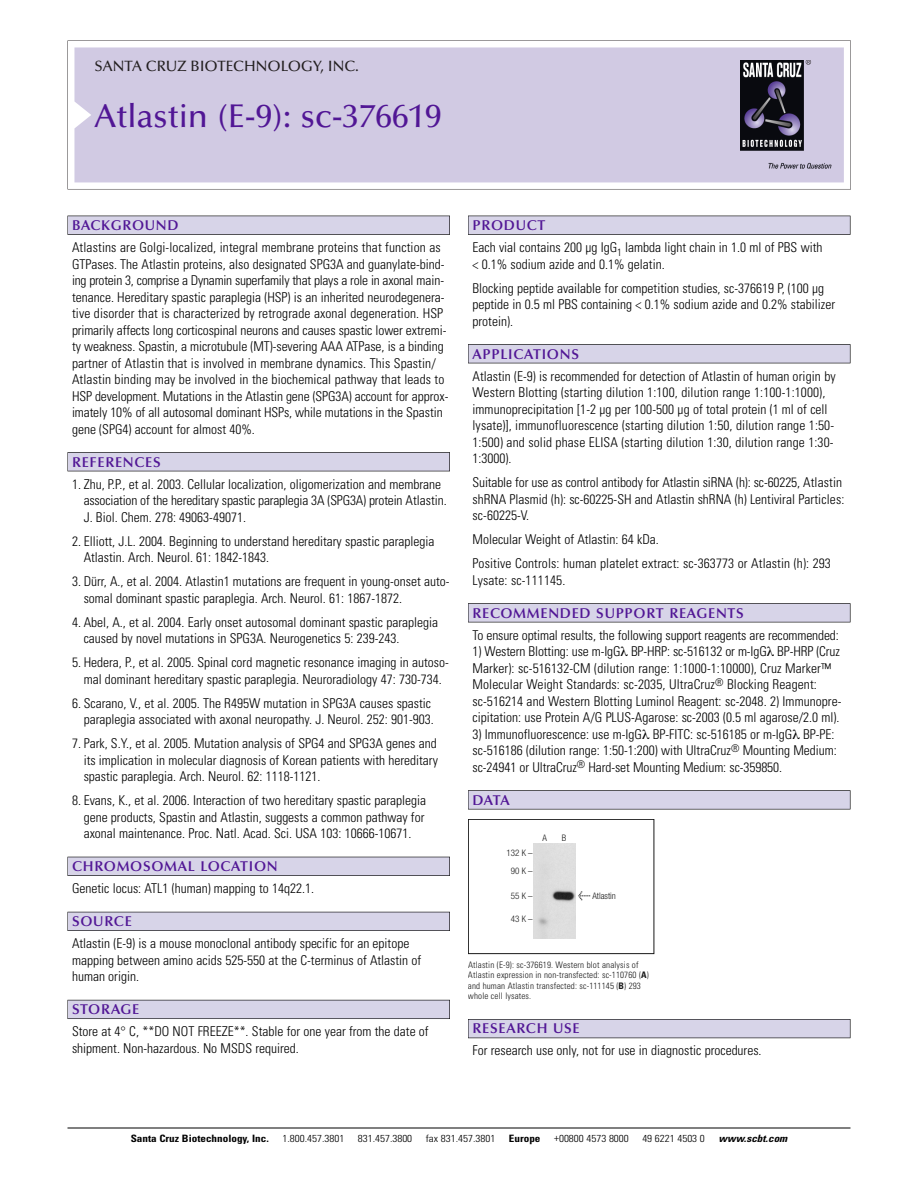
<style>
.page{position:relative;width:918px;height:1188px;background:#fff}
.page>*{position:absolute;margin:0;border:0;box-sizing:border-box;transform-origin:0 0}
.t1{font:500 33px "Optima";color:#511695}
.t2{font:500 15px "Optima";color:#231f20}
.t3{font:600 14.25px "Optima";letter-spacing:.05em;color:#511695}
.t4{font:300 condensed 13.5px/16.5px "Univers";color:#000}
.t5{font:300 condensed 10.2px "Univers";color:#000;scale:1.1 1}
.t6{font:700 condensed 10.2px "Univers";color:#000;scale:1.1 1}
.t7{font:italic 700 condensed 10.2px "Univers";color:#000;scale:1.1 1}
.t8{font:300 condensed 9px/10.5px "Univers";letter-spacing:.015em;color:#191919}
.t9{font:300 condensed 9px/17.4px "Helvetica Neue";color:#191919;text-align:center}
.s1{font-family:"Meta Plus";font-weight:400;font-stretch:normal;font-size:10.5px}
.s2{font-weight:700}
</style>
<div class="page">
<svg style="left:68px;top:40px;width:783px;height:149px"></svg>
<div style="left:74px;top:47px;width:770px;height:135px;background:#d1cae3"></div>
<img style="left:741px;top:60px;width:90px;height:108px">
<div style="left:68px;top:216px;width:382px;height:19px;background:#535256"></div>
<div style="left:68px;top:216px;width:381px;height:18px;background:#d7d4e8"></div>
<div style="left:68px;top:452px;width:382px;height:19px;background:#515155"></div>
<div style="left:68px;top:453px;width:381px;height:18px;background:#d7d4e8"></div>
<div style="left:68px;top:857px;width:382px;height:19px;background:#515057"></div>
<div style="left:68px;top:857px;width:381px;height:18px;background:#d7d4e8"></div>
<div style="left:68px;top:912px;width:382px;height:19px;background:#535259"></div>
<div style="left:68px;top:912px;width:381px;height:18px;background:#d7d4e8"></div>
<div style="left:68px;top:1000px;width:382px;height:19px;background:#595860"></div>
<div style="left:68px;top:1000px;width:381px;height:18px;background:#d7d4e8"></div>
<div style="left:468px;top:216px;width:382px;height:19px;background:#535256"></div>
<div style="left:468px;top:216px;width:382px;height:18px;background:#d7d4e8"></div>
<div style="left:468px;top:344px;width:382px;height:19px;background:#515155"></div>
<div style="left:468px;top:345px;width:382px;height:18px;background:#d7d4e8"></div>
<div style="left:468px;top:603px;width:382px;height:19px;background:#545357"></div>
<div style="left:468px;top:604px;width:382px;height:18px;background:#d7d4e8"></div>
<div style="left:468px;top:790px;width:382px;height:19px;background:#575659"></div>
<div style="left:468px;top:791px;width:382px;height:18px;background:#d7d4e8"></div>
<div style="left:468px;top:1019px;width:382px;height:19px;background:#55545b"></div>
<div style="left:468px;top:1020px;width:382px;height:18px;background:#d7d4e8"></div>
<hr style="left:68px;top:1128px;width:782px;height:1px;background:#000">
<div style="left:468px;top:819px;width:186px;height:135px;border:1px solid #191919"></div>
<img style="left:534px;top:844px;width:42px;height:95px">
<p class="t2" style="left:94px;top:60px;width:266px">SANTA CRUZ BIOTECHNOLOGY, INC.</p>
<h1 class="t1" style="left:94px;top:102px;width:349px">Atlastin (E-9): sc-376619</h1>
<p class="t3" style="left:72px;top:219px;width:108px">BACKGROUND</p>
<p class="t4" style="left:72px;top:240px;width:378px">Atlastins are Golgi-localized, integral membrane proteins that function as GTPases. The Atlastin proteins, also designated SPG3A and guanylate-bind&shy;ing protein 3, comprise a Dynamin superfamily that plays a role in axonal main&shy;tenance. Hereditary spastic paraplegia (HSP) is an inherited neurodegenera&shy;tive disorder that is characterized by retrograde axonal degeneration. HSP primarily affects long corticospinal neurons and causes spastic lower extremi&shy;ty weakness. Spastin, a microtubule (MT)-severing AAA ATPase, is a binding partner of Atlastin that is involved in membrane dynamics. This Spastin/ Atlastin binding may be involved in the biochemical pathway that leads to HSP development. Mutations in the Atlastin gene (SPG3A) account for approx&shy;imately 10% of all autosomal dominant HSPs, while mutations in the Spastin gene (SPG4) account for almost 40%.</p>
<p class="t3" style="left:72px;top:456px;width:90px">REFERENCES</p>
<p class="t4" style="left:84px;top:477px;width:365px;text-indent:-12px">1. Zhu, P.P., et al. 2003. Cellular localization, oligomerization and membrane association of the hereditary spastic paraplegia 3A (SPG3A) protein Atlastin.<br>J. Biol. Chem. 278: 49063-49071.</p>
<p class="t4" style="left:84px;top:534px;width:352px;text-indent:-12px">2. Elliott, J.L. 2004. Beginning to understand hereditary spastic paraplegia<br>Atlastin. Arch. Neurol. 61: 1842-1843.</p>
<p class="t4" style="left:84px;top:574px;width:367px;text-indent:-12px">3. Dürr, A., et al. 2004. Atlastin1 mutations are frequent in young-onset auto&shy;somal dominant spastic paraplegia. Arch. Neurol. 61: 1867-1872.</p>
<p class="t4" style="left:84px;top:615px;width:356px;text-indent:-12px">4. Abel, A., et al. 2004. Early onset autosomal dominant spastic paraplegia caused by novel mutations in SPG3A. Neurogenetics 5: 239-243.</p>
<p class="t4" style="left:72px;top:655px;width:378px;text-align:center">5. Hedera, P., et al. 2005. Spinal cord magnetic resonance imaging in autoso&shy;mal dominant hereditary spastic paraplegia. Neuroradiology 47: 730-734.</p>
<p class="t4" style="left:72px;top:696px;width:363px;text-align:right">6. Scarano, V., et al. 2005. The R495W mutation in SPG3A causes spastic paraplegia associated with axonal neuropathy. J. Neurol. 252: 901-903.</p>
<p class="t4" style="left:84px;top:736px;width:356px;text-align:justify;text-indent:-12px">7. Park, S.Y., et al. 2005. Mutation analysis of SPG4 and SPG3A genes and its implication in molecular diagnosis of Korean patients with hereditary spastic paraplegia. Arch. Neurol. 62: 1118-1121.</p>
<p class="t4" style="left:84px;top:793px;width:344px;text-indent:-12px">8. Evans, K., et al. 2006. Interaction of two hereditary spastic paraplegia gene products, Spastin and Atlastin, suggests a common pathway for axonal maintenance. Proc. Natl. Acad. Sci. USA 103: 10666-10671.</p>
<p class="t3" style="left:72px;top:860px;width:207px">CHROMOSOMAL LOCATION</p>
<p class="t4" style="left:72px;top:882px;width:244px">Genetic locus: ATL1 (human) mapping to 14q22.1.</p>
<p class="t3" style="left:72px;top:915px;width:61px">SOURCE</p>
<p class="t4" style="left:72px;top:937px;width:351px">Atlastin (E-9) is a mouse monoclonal antibody specific for an epitope mapping between amino acids 525-550 at the C-terminus of Atlastin of human origin.</p>
<p class="t3" style="left:72px;top:1003px;width:69px">STORAGE</p>
<p class="t4" style="left:72px;top:1025px;width:358px">Store at 4° C, **DO NOT FREEZE**. Stable for one year from the date of shipment. Non-hazardous. No MSDS required.</p>
<p class="t3" style="left:473px;top:219px;width:74px">PRODUCT</p>
<p class="t4" style="left:473px;top:240px;width:351px">Each vial contains 200 µg IgG<sub>1</sub> lambda light chain in 1.0 ml of PBS with &lt; 0.1% sodium azide and 0.1% gelatin.</p>
<p class="t4" style="left:473px;top:281px;width:364px">Blocking peptide available for competition studies, sc-376619 P, (100 µg peptide in 0.5 ml PBS containing &lt; 0.1% sodium azide and 0.2% stabilizer protein).</p>
<p class="t3" style="left:473px;top:348px;width:108px">APPLICATIONS</p>
<p class="t4" style="left:473px;top:369px;width:365px">Atlastin (E-9) is recommended for detection of Atlastin of human origin by Western Blotting (starting dilution 1:100, dilution range 1:100-1:1000), immunoprecipitation [1-2 µg per 100-500 µg of total protein (1 ml of cell lysate)], immunofluorescence (starting dilution 1:50, dilution range 1:50- 1:500) and solid phase ELISA (starting dilution 1:30, dilution range 1:30- 1:3000).</p>
<p class="t4" style="left:473px;top:475px;width:373px">Suitable for use as control antibody for Atlastin siRNA (h): sc-60225, Atlastin shRNA Plasmid (h): sc-60225-SH and Atlastin shRNA (h) Lentiviral Particles: sc-60225-V.</p>
<p class="t4" style="left:473px;top:529px;width:360px;line-height:24px">Molecular Weight of Atlastin: 64 kDa.<br>Positive Controls: human platelet extract: sc-363773 or Atlastin (h): 293</p>
<p class="t4" style="left:473px;top:573px;width:94px">Lysate: sc-111145.</p>
<p class="t3" style="left:473px;top:607px;width:273px">RECOMMENDED SUPPORT REAGENTS</p>
<p class="t4" style="left:473px;top:628px;width:368px">To ensure optimal results, the following support reagents are recommended:</p>
<p class="t4" style="left:473px;top:645px;width:371px">1) Western Blotting: use m-IgG● BP-HRP: sc-516132 or m-IgG● BP-HRP (Cruz Marker): sc-516132-CM (dilution range: 1:1000-1:10000), Cruz Marker™ Molecular Weight Standards: sc-2035, UltraCruz<sup>®</sup> Blocking Reagent: sc-516214 and Western Blotting Luminol Reagent: sc-2048. 2) Immunopre&shy;cipitation: use Protein A/G PLUS-Agarose: sc-2003 (0.5 ml agarose/2.0 ml).</p>
<p class="t4" style="left:473px;top:727px;width:366px">3) Immunofluorescence: use m-IgG● BP-FITC: sc-516185 or m-IgG● BP-PE: sc-516186 (dilution range: 1:50-1:200) with UltraCruz<sup>®</sup> Mounting Medium: sc-24941 or UltraCruz<sup>®</sup> Hard-set Mounting Medium: sc-359850.</p>
<p class="t3" style="left:473px;top:794px;width:39px">DATA</p>
<p class="t9" style="left:507px;top:845px;width:28px">132 K –<br>90K–</p>
<p class="t9" style="left:511px;top:888px;width:23px">55K–</p>
<p class="t9" style="left:511px;top:911px;width:23px">43K–</p>
<p class="t9" style="left:542px;top:830px;width:6px">A</p>
<p class="t9" style="left:562px;top:830px;width:6px">B</p>
<p class="t9" style="left:578px;top:888px;width:39px"><span class="s1">&lt;</span> Atlastin</p>
<p class="t8" style="left:468px;top:960px;width:182px">Atlastin (E-9): sc-376619. Western blot analysis of Atlastin expression in non-transfected: sc-110760 (<span class="s2">A</span>) and human Atlastin transfected: sc-111145 (<span class="s2">B</span>) 293 whole cell lysates.</p>
<p class="t3" style="left:473px;top:1023px;width:109px">RESEARCH USE</p>
<p class="t4" style="left:473px;top:1044px;width:291px">For research use only, not for use in diagnostic procedures.</p>
<p class="t6" style="left:131px;top:1135px;width:127px">Santa Cruz Biotechnology, Inc.</p>
<p class="t5" style="left:282px;top:1135px;width:58px">1.800.457.3801</p>
<p class="t5" style="left:358px;top:1135px;width:51px">831.457.3800</p>
<p class="t5" style="left:426px;top:1135px;width:65px">fax 831.457.3801</p>
<p class="t6" style="left:509px;top:1135px;width:30px">Europe</p>
<p class="t5" style="left:554px;top:1135px;width:69px">+00800 4573 8000</p>
<p class="t5" style="left:642px;top:1135px;width:58px">49 6221 4503 0</p>
<p class="t7" style="left:719px;top:1135px;width:66px">www.scbt.com</p>
</div>
